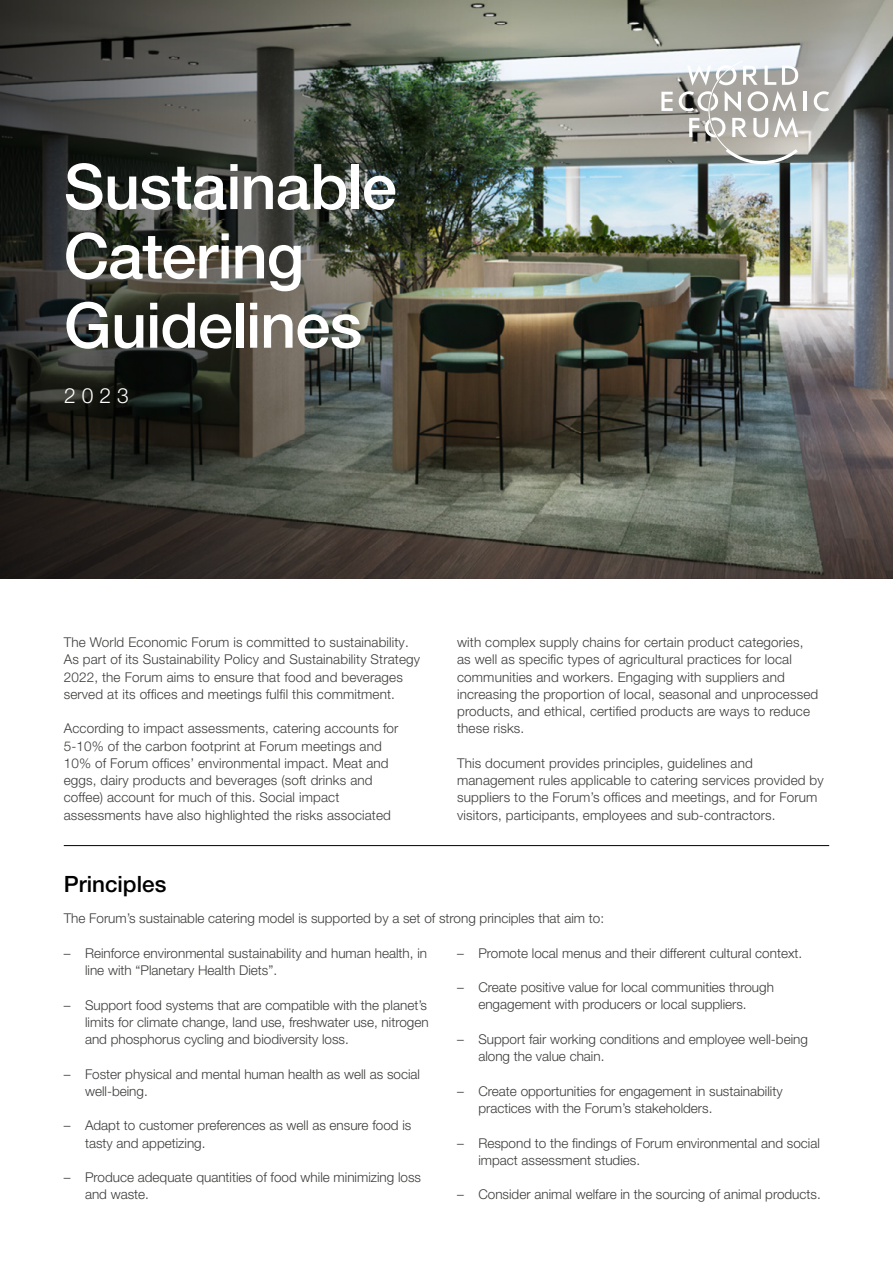
<style>
.page{position:relative;width:893px;height:1263px;background:#fff}
.page>*{position:absolute;margin:0;border:0;box-sizing:border-box;transform-origin:0 0}
.t1{font:500 63px/69.3px "Helvetica Neue LT Pro";letter-spacing:-.015em;color:#fff}
.t2{font:500 22.5px "Helvetica Neue LT Pro";color:#000}
.t3{font:300 21px "Helvetica Neue LT Pro";color:#fff}
.t4{font:300 13.5px/17.2px "Helvetica Neue LT Pro";letter-spacing:.01em;color:#3c3c3b}
</style>
<div class="page">
<img style="left:511px;top:0;width:382px;height:578px">
<svg style="left:0;top:0;width:511px;height:578px;background:#3e3f37"></svg>
<svg style="left:661px;top:92px;width:12px;height:19px"></svg>
<hr style="left:803px;top:92px;width:3px;height:19px;background:#fff">
<svg style="left:814px;top:91px;width:15px;height:20px"></svg>
<svg style="left:679px;top:61px;width:119px;height:103px"></svg>
<hr style="left:64px;top:845px;width:765px;height:1px;background:#000">
<h1 class="t1" style="left:64px;top:151px;width:335px">Sustainable<br>Catering<br>Guidelines</h1>
<h3 class="t3" style="left:64px;top:383px;width:66px">2023</h3>
<p class="t4" style="left:64px;top:633px;width:358px">The World Economic Forum is committed to sustainability.<br>As part of its Sustainability Policy and Sustainability Strategy 2022, the Forum aims to ensure that food and beverages served at its offices and meetings fulfil this commitment.</p>
<p class="t4" style="left:64px;top:720px;width:336px">According to impact assessments, catering accounts for 5-10% of the carbon footprint at Forum meetings and 10% of Forum offices’ environmental impact. Meat and eggs, dairy products and beverages (soft drinks and coffee) account for much of this. Social impact assessments have also highlighted the risks associated</p>
<p class="t4" style="left:457px;top:633px;width:363px">with complex supply chains for certain product categories, as well as specific types of agricultural practices for local communities and workers. Engaging with suppliers and increasing the proportion of local, seasonal and unprocessed products, and ethical, certified products are ways to reduce these risks.</p>
<p class="t4" style="left:457px;top:754px;width:368px">This document provides principles, guidelines and management rules applicable to catering services provided by suppliers to the Forum’s offices and meetings, and for Forum visitors, participants, employees and sub-contractors.</p>
<h2 class="t2" style="left:64px;top:870px;width:104px">Principles</h2>
<p class="t4" style="left:64px;top:909px;width:542px">The Forum’s sustainable catering model is supported by a set of strong principles that aim to:</p>
<p class="t4" style="left:457px;top:944px;width:347px">– Promote local menus and their different cultural context.</p>
<p class="t4" style="left:457px;top:978px;width:318px;text-align:center">– Create positive value for local communities through engagement with producers or local suppliers.</p>
<p class="t4" style="left:478px;top:1030px;width:331px;text-indent:-21px">– Support fair working conditions and employee well-being along the value chain.</p>
<p class="t4" style="left:478px;top:1082px;width:306px;text-indent:-21px">– Create opportunities for engagement in sustainability practices with the Forum’s stakeholders.</p>
<p class="t4" style="left:478px;top:1134px;width:343px;text-indent:-21px">– Respond to the findings of Forum environmental and social impact assessment studies.</p>
<p class="t4" style="left:457px;top:1185px;width:365px">– Consider animal welfare in the sourcing of animal products.</p>
<p class="t4" style="left:85px;top:944px;width:344px;text-indent:-21px">– Reinforce environmental sustainability and human health, in line with “Planetary Health Diets”.</p>
<p class="t4" style="left:85px;top:996px;width:345px;text-align:justify;text-indent:-21px">– Support food systems that are compatible with the planet’s limits for climate change, land use, freshwater use, nitrogen and phosphorus cycling and biodiversity loss.</p>
<p class="t4" style="left:85px;top:1065px;width:337px;text-indent:-21px">– Foster physical and mental human health as well as social well-being.</p>
<p class="t4" style="left:85px;top:1116px;width:328px;text-indent:-21px">– Adapt to customer preferences as well as ensure food is tasty and appetizing.</p>
<p class="t4" style="left:85px;top:1168px;width:338px;text-indent:-21px">– Produce adequate quantities of food while minimizing loss and waste.</p>
</div>
